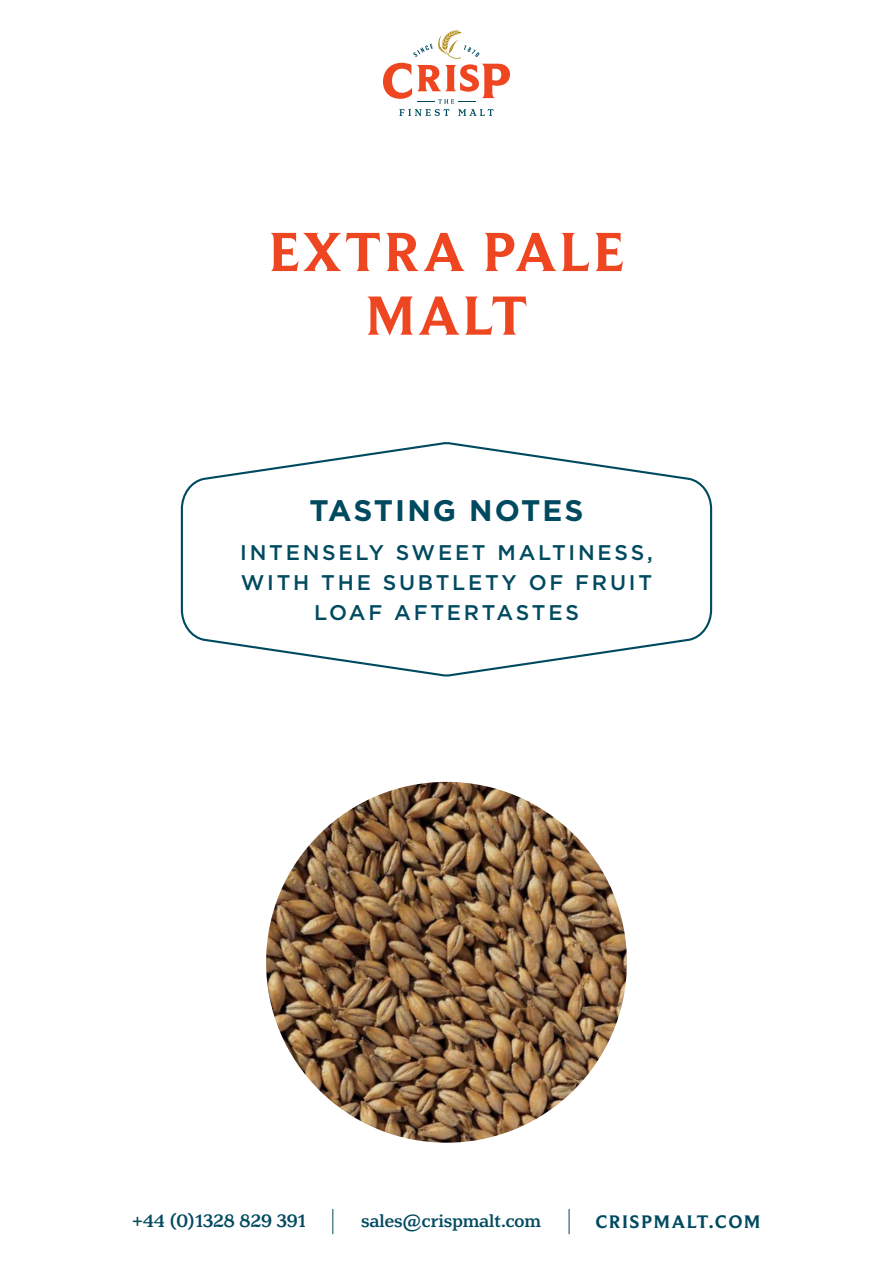
<style>
.page{position:relative;width:893px;height:1263px;background:#fff}
.page>*{position:absolute;margin:0;border:0;box-sizing:border-box;transform-origin:0 0}
.t1{font:700 57.3px/63.6px "Beaufort Pro";letter-spacing:.04em;color:#ef4622;text-align:center}
.t2{font:700 29.7px "Gotham";letter-spacing:.07em;color:#004a60}
.t3{font:500 21.15px/29.7px "Gotham";letter-spacing:.13em;color:#004a60;text-align:center}
.t4{font:500 18.9px "Henriette";color:#004a60}
.t5{font:700 18.9px "Beaufort Pro";letter-spacing:.07em;color:#004a60}
</style>
<div class="page">
<svg style="left:332px;top:1209px;width:1px;height:25px"></svg>
<svg style="left:569px;top:1209px;width:1px;height:25px"></svg>
<svg style="left:180px;top:443px;width:533px;height:233px"></svg>
<img style="left:266px;top:782px;width:361px;height:361px;border-radius:180px">
<svg style="left:383px;top:30px;width:127px;height:86px"></svg>
<h1 class="t1" style="left:269px;top:219px;width:357px">EXTRA PALE<br>MALT</h1>
<h2 class="t2" style="left:309px;top:493px;width:276px">TASTING NOTES</h2>
<p class="t3" style="left:240px;top:539px;width:414px">INTENSELY SWEET MALTINESS,<br>WITH THE SUBTLETY OF FRUIT<br>LOAF AFTERTASTES</p>
<p class="t4" style="left:132px;top:1212px;width:175px">+44 (0)1328 829 391</p>
<p class="t4" style="left:361px;top:1213px;width:181px">sales@crispmalt.com</p>
<p class="t5" style="left:595px;top:1210px;width:167px">CRISPMALT.COM</p>
</div>
